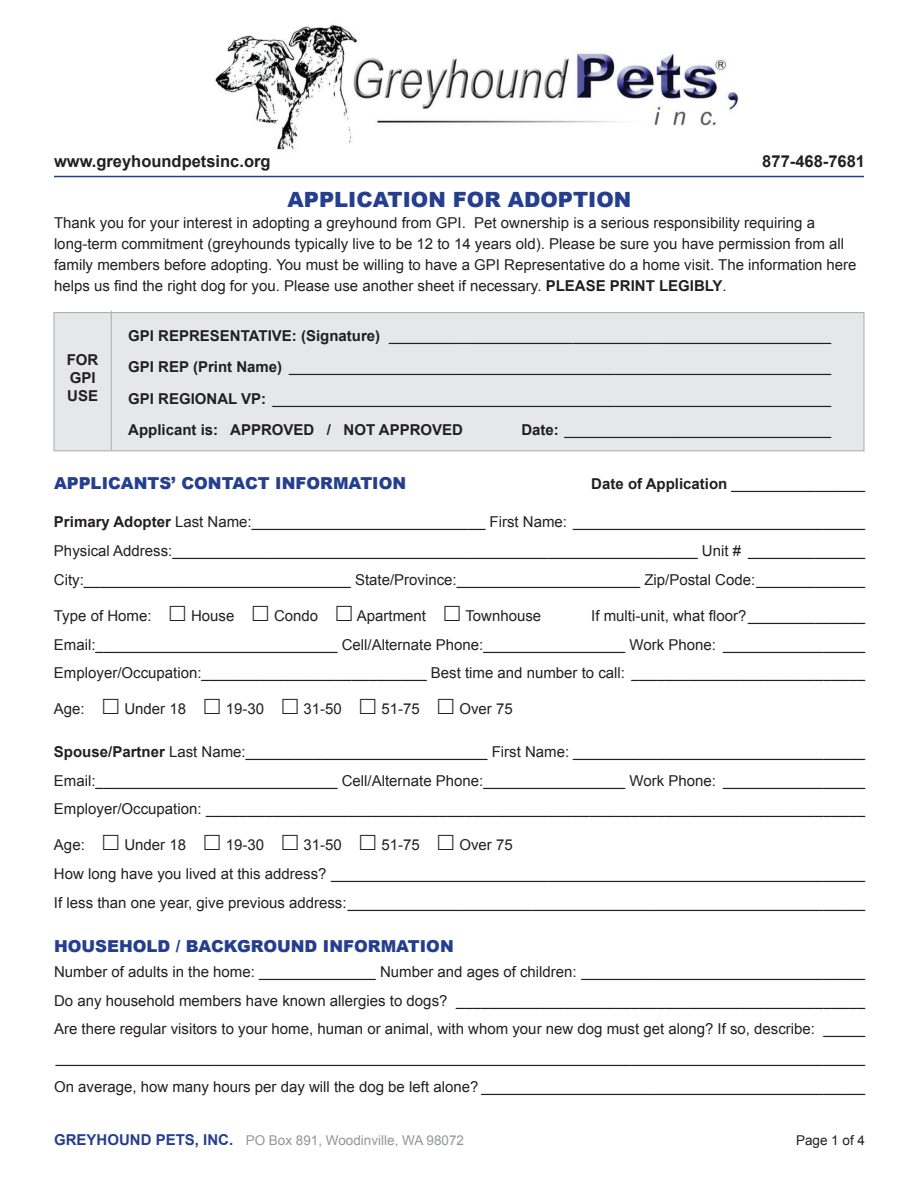
<style>
.page{position:relative;width:918px;height:1188px;background:#fff}
.page>*{position:absolute;margin:0;border:0;box-sizing:border-box;transform-origin:0 0}
.t1{font:900 21px "Arial";color:#253f8e}
.t2{font:900 16.5px "Arial";color:#253f8e}
.t3{font:700 16.5px "Arial";color:#231f20}
.t4{font:15px/28.8px "Arial";color:#231f20;text-align:justify}
.t5{font:700 15px/18px "Arial";color:#231f20}
.t6{font:13.5px "Arial";color:#939598}
.t7{font:13.5px "Arial";color:#231f20}
.s1{font-weight:700}
.s2{font-weight:400}
.s3{font-weight:700;font-size:15px;color:#253f8e}
</style>
<div class="page">
<div style="left:54px;top:312px;width:810px;height:139px;background:#e6e7e9;border:1px solid #a8a9ad"></div>
<img style="left:215px;top:23px;width:523px;height:127px">
<hr style="left:111px;top:311px;width:1px;height:139px;background:#a8a9ad">
<hr style="left:54px;top:176px;width:810px;height:1px;background:#253f8e">
<p class="t3" style="left:54px;top:150px;width:218px">www.greyhoundpetsinc.org</p>
<p class="t3" style="left:762px;top:150px;width:104px">877-468-7681</p>
<h1 class="t1" style="left:288px;top:185px;width:345px">APPLICATION FOR ADOPTION</h1>
<p class="t4" style="left:54px;top:213px;width:804px;line-height:21px;text-align:left">Thank you for your interest in adopting a greyhound from GPI. Pet ownership is a serious responsibility requiring a long-term commitment (greyhounds typically live to be 12 to 14 years old). Please be sure you have permission from all family members before adopting. You must be willing to have a GPI Representative do a home visit. The information here helps us find the right dog for you. Please use another sheet if necessary. <span class="s1">PLEASE PRINT LEGIBLY</span>.</p>
<p class="t4" style="left:128px;top:320px;width:704px;line-height:31.5px"><span class="s1">GPI REPRESENTATIVE: (Signature)</span> _____________________________________________________ <span class="s1">GPI REP (Print Name)</span> _________________________________________________________________ <span class="s1">GPI REGIONAL VP:</span> ___________________________________________________________________ <span class="s1">Applicant is: APPROVED / NOT APPROVED</span></p>
<p class="t5" style="left:67px;top:351px;width:33px">FOR<br>GPI<br>USE</p>
<p class="t4" style="left:521px;top:416px;width:311px"><span class="s1">Date:</span> ________________________________</p>
<p class="t2" style="left:54px;top:471px;width:354px">APPLICANTS’ CONTACT INFORMATION</p>
<p class="t5" style="left:591px;top:475px;width:275px">Date of Application <span class="s2">________________</span></p>
<p class="t4" style="left:54px;top:508px;width:813px"><span class="s1">Primary Adopter</span> Last Name:____________________________ First Name: ___________________________________ Physical Address:_______________________________________________________________ Unit # ______________ City:________________________________ State/Province:______________________ Zip/Postal Code:_____________</p>
<p class="t4" style="left:54px;top:601px;width:99px">Type of Home:</p>
<p class="t4" style="left:191px;top:601px;width:45px">House</p>
<p class="t4" style="left:274px;top:601px;width:46px">Condo</p>
<p class="t4" style="left:357px;top:601px;width:71px">Apartment</p>
<p class="t4" style="left:465px;top:601px;width:77px">Townhouse</p>
<p class="t4" style="left:54px;top:601px;width:813px;text-indent:537px">If multi-unit, what floor?______________ Email:_____________________________ Cell/Alternate Phone:_________________ Work Phone: _________________ Employer/Occupation:___________________________ Best time and number to call: ____________________________</p>
<p class="t4" style="left:54px;top:695px;width:32px">Age:</p>
<p class="t4" style="left:124px;top:695px;width:63px">Under 18</p>
<p class="t4" style="left:226px;top:695px;width:40px">19-30</p>
<p class="t4" style="left:304px;top:695px;width:40px">31-50</p>
<p class="t4" style="left:381px;top:695px;width:40px">51-75</p>
<p class="t4" style="left:459px;top:695px;width:55px">Over 75</p>
<p class="t4" style="left:54px;top:737px;width:813px"><span class="s1">Spouse/Partner</span> Last Name:_____________________________ First Name: ___________________________________ Email:_____________________________ Cell/Alternate Phone:_________________ Work Phone: _________________ Employer/Occupation: _______________________________________________________________________________</p>
<p class="t4" style="left:54px;top:831px;width:32px">Age:</p>
<p class="t4" style="left:124px;top:831px;width:63px">Under 18</p>
<p class="t4" style="left:226px;top:831px;width:40px">19-30</p>
<p class="t4" style="left:304px;top:831px;width:40px">31-50</p>
<p class="t4" style="left:381px;top:831px;width:40px">51-75</p>
<p class="t4" style="left:54px;top:831px;width:813px;text-align:left;text-indent:405px">Over 75<br>How long have you lived at this address? ________________________________________________________________<br>If less than one year, give previous address:______________________________________________________________</p>
<p class="t2" style="left:54px;top:934px;width:401px">HOUSEHOLD / BACKGROUND INFORMATION</p>
<p class="t4" style="left:54px;top:957px;width:813px">Number of adults in the home: ______________ Number and ages of children: __________________________________ Do any household members have known allergies to dogs? _________________________________________________ Are there regular visitors to your home, human or animal, with whom your new dog must get along? If so, describe: _____ _________________________________________________________________________________________________ On average, how many hours per day will the dog be left alone? ______________________________________________</p>
<p class="t6" style="left:54px;top:1131px;width:412px"><span class="s3">GREYHOUND PETS, INC.</span> PO Box 891, Woodinville, WA 98072</p>
<p class="t7" style="left:796px;top:1131px;width:71px">Page 1 of 4</p>
</div>
